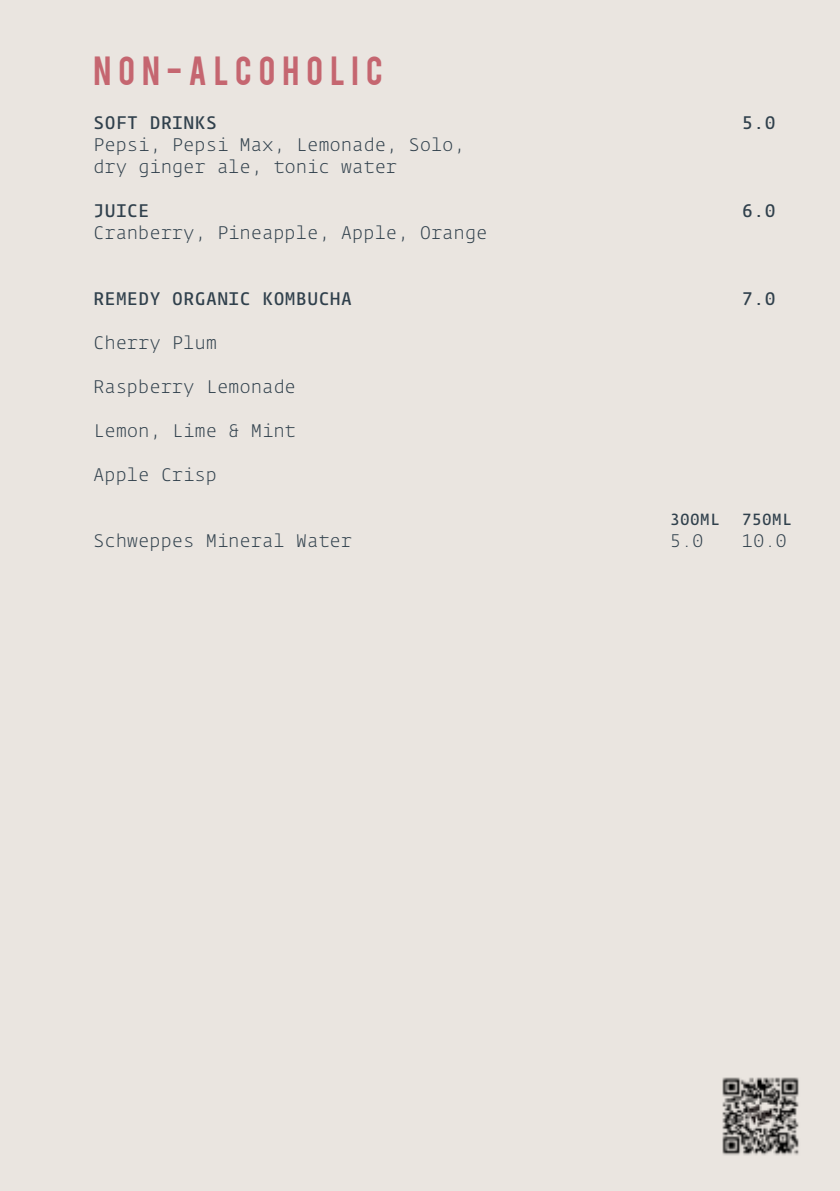
<style>
.page{position:relative;width:840px;height:1191px;background:#fff}
.page>*{position:absolute;margin:0;border:0;box-sizing:border-box;transform-origin:0 0}
.t1{font:32px "Bebas";letter-spacing:.225em;color:#c56670}
.t2{font:300 18px/22px "Fedra Mono";letter-spacing:.025em;color:#30404c}
.t3{font:18px "Fedra Mono";letter-spacing:.025em;color:#30404c}
.t4{font:16px "Fedra Mono";letter-spacing:.025em;color:#30404c}
</style>
<div class="page">
<div style="left:0;top:0;width:839px;height:1191px;background:#eae5e0"></div>
<img style="left:722px;top:1077px;width:77px;height:78px">
<h1 class="t1" style="left:93px;top:47px;width:290px">NON-ALCOHOLIC</h1>
<p class="t3" style="left:93px;top:111px;width:125px">SOFT DRINKS</p>
<p class="t3" style="left:741px;top:111px;width:35px">5.0</p>
<p class="t2" style="left:93px;top:133px;width:372px">Pepsi, Pepsi Max, Lemonade, Solo, dry ginger ale, tonic water</p>
<p class="t3" style="left:93px;top:199px;width:57px">JUICE</p>
<p class="t3" style="left:741px;top:199px;width:35px">6.0</p>
<p class="t2" style="left:93px;top:221px;width:395px">Cranberry, Pineapple, Apple, Orange</p>
<p class="t3" style="left:93px;top:287px;width:260px">REMEDY ORGANIC KOMBUCHA</p>
<p class="t3" style="left:741px;top:287px;width:35px">7.0</p>
<p class="t2" style="left:93px;top:331px;width:125px">Cherry Plum</p>
<p class="t2" style="left:93px;top:375px;width:204px">Raspberry Lemonade</p>
<p class="t2" style="left:93px;top:419px;width:204px">Lemon, Lime &amp; Mint</p>
<p class="t2" style="left:93px;top:463px;width:125px">Apple Crisp</p>
<p class="t4" style="left:669px;top:509px;width:51px">300ML</p>
<p class="t4" style="left:741px;top:509px;width:51px">750ML</p>
<p class="t2" style="left:93px;top:529px;width:260px">Schweppes Mineral Water</p>
<p class="t2" style="left:669px;top:529px;width:35px">5.0</p>
<p class="t2" style="left:741px;top:529px;width:46px">10.0</p>
</div>
